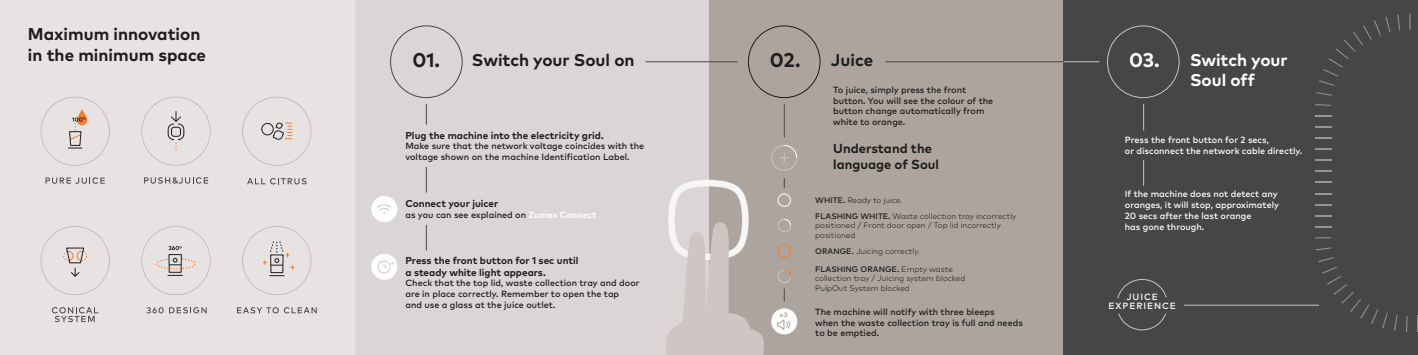
<style>
.page{position:relative;width:1418px;height:355px;background:#fff}
.page>*{position:absolute;margin:0;border:0;box-sizing:border-box;transform-origin:0 0}
.t1{font:700 19.8px "Mark Pro";color:#1d1d1b}
.t2{font:700 19.8px "Mark Pro";color:#fff}
.t3{font:700 17px/20.4px "Mark Pro";color:#1d1d1b}
.t4{font:700 17px/20.4px "Mark Pro";color:#fff}
.t5{font:700 13.1px/15.7px "Mark Pro";color:#1d1d1b}
.t6{font:700 10px/12px "Mark Pro";color:#1d1d1b}
.t7{font:500 9px/10.8px "Mark Pro";color:#1d1d1b}
.t8{font:500 9px/10.8px "Mark Pro";color:#fff}
.t9{font:500 9px "Mark Pro";letter-spacing:.1em;color:#fff}
.t10{font:300 8px/9.6px "Mark Pro";color:#1d1d1b}
.t11{font:700 6.5px "Mark Pro";color:#d0c5c2}
.t12{font:700 6.5px "Mark Pro";color:#ada49e}
.s1{font-weight:700;color:#fff}
.s2{font-weight:500}
</style>
<div class="page">
<div style="left:354px;top:0;width:355px;height:354px;background:#dbd6d5"></div>
<div style="left:709px;top:0;width:354px;height:354px;background:#ada49e"></div>
<div style="left:0;top:0;width:354px;height:354px;background:#e7e3e3"></div>
<div style="left:1063px;top:0;width:354px;height:354px;background:#474645"></div>
<svg style="left:144px;top:177px;width:64px;height:6px"></svg>
<svg style="left:247px;top:178px;width:59px;height:6px"></svg>
<svg style="left:41px;top:226px;width:68px;height:69px"></svg>
<svg style="left:1406px;top:316px;width:1px;height:15px"></svg>
<svg style="left:1417px;top:315px;width:1px;height:16px"></svg>
<svg style="left:1397px;top:14px;width:3px;height:16px"></svg>
<svg style="left:1409px;top:14px;width:1px;height:16px"></svg>
<svg style="left:1394px;top:315px;width:3px;height:15px"></svg>
<svg style="left:1316px;top:247px;width:15px;height:3px"></svg>
<svg style="left:1318px;top:257px;width:69px;height:71px"></svg>
<svg style="left:1315px;top:182px;width:16px;height:1px"></svg>
<svg style="left:1315px;top:171px;width:16px;height:1px"></svg>
<svg style="left:1315px;top:160px;width:16px;height:1px"></svg>
<svg style="left:1315px;top:193px;width:16px;height:1px"></svg>
<svg style="left:1315px;top:204px;width:16px;height:1px"></svg>
<svg style="left:1315px;top:237px;width:16px;height:1px"></svg>
<svg style="left:1315px;top:148px;width:16px;height:1px"></svg>
<svg style="left:1315px;top:226px;width:16px;height:1px"></svg>
<svg style="left:1315px;top:215px;width:16px;height:1px"></svg>
<svg style="left:1315px;top:137px;width:16px;height:1px"></svg>
<svg style="left:1319px;top:17px;width:71px;height:69px"></svg>
<svg style="left:1315px;top:126px;width:16px;height:1px"></svg>
<svg style="left:1315px;top:115px;width:16px;height:1px"></svg>
<svg style="left:1316px;top:92px;width:16px;height:4px"></svg>
<svg style="left:1315px;top:104px;width:16px;height:2px"></svg>
<svg style="left:1118px;top:313px;width:48px;height:17px"></svg>
<svg style="left:1117px;top:279px;width:50px;height:20px"></svg>
<hr style="left:1183px;top:304px;width:136px;height:1px;background:#c6c6c6">
<svg style="left:771px;top:145px;width:26px;height:26px"></svg>
<div style="left:777px;top:193px;width:13px;height:13px;border:1px solid #fff;border-radius:50%"></div>
<svg style="left:777px;top:219px;width:14px;height:13px"></svg>
<div style="left:777px;top:244px;width:13px;height:13px;border:1px solid #f07e31;border-radius:50%"></div>
<hr style="left:645px;top:61px;width:92px;height:1px;background:#474645">
<hr style="left:885px;top:61px;width:178px;height:1px;background:#474645">
<hr style="left:1063px;top:61px;width:36px;height:1px;background:#c6c6c6">
<div style="left:390px;top:25px;width:72px;height:73px;border:1px solid #474645;border-radius:50%"></div>
<div style="left:371px;top:196px;width:26px;height:26px;background:#fff;border-radius:50%"></div>
<div style="left:371px;top:253px;width:26px;height:26px;background:#fff;border-radius:50%"></div>
<div style="left:748px;top:25px;width:72px;height:73px;border:1px solid #1d1d1b;border-radius:50%"></div>
<div style="left:1106px;top:25px;width:73px;height:73px;border:1px solid #c6c6c6;border-radius:50%"></div>
<svg style="left:426px;top:167px;width:1px;height:25px"></svg>
<svg style="left:426px;top:104px;width:1px;height:20px"></svg>
<svg style="left:1143px;top:104px;width:1px;height:26px"></svg>
<svg style="left:1143px;top:160px;width:1px;height:25px"></svg>
<svg style="left:426px;top:224px;width:1px;height:26px"></svg>
<hr style="left:784px;top:104px;width:1px;height:33px;background:#474645">
<svg style="left:777px;top:269px;width:14px;height:32px"></svg>
<svg style="left:147px;top:307px;width:60px;height:6px"></svg>
<svg style="left:237px;top:307px;width:80px;height:6px"></svg>
<svg style="left:377px;top:204px;width:14px;height:10px"></svg>
<svg style="left:377px;top:260px;width:14px;height:14px"></svg>
<div style="left:771px;top:308px;width:26px;height:26px;background:#fff;border-radius:50%"></div>
<svg style="left:777px;top:319px;width:13px;height:11px"></svg>
<svg style="left:666px;top:179px;width:97px;height:175px"></svg>
<svg style="left:242px;top:226px;width:69px;height:69px"></svg>
<svg style="left:142px;top:226px;width:68px;height:69px"></svg>
<svg style="left:52px;top:307px;width:46px;height:15px"></svg>
<svg style="left:142px;top:97px;width:68px;height:68px"></svg>
<svg style="left:242px;top:97px;width:69px;height:68px"></svg>
<svg style="left:41px;top:97px;width:68px;height:68px"></svg>
<svg style="left:46px;top:177px;width:59px;height:6px"></svg>
<h2 class="t3" style="left:28px;top:22px;width:180px">Maximum innovation in the minimum space</h2>
<p class="t11" style="left:388px;top:259px;width:8px">1”</p>
<h1 class="t1" style="left:412px;top:45px;width:29px">01.</h1>
<h1 class="t1" style="left:770px;top:45px;width:32px">02.</h1>
<h2 class="t4" style="left:1189px;top:48px;width:99px">Switch your<br>Soul off</h2>
<h1 class="t2" style="left:1129px;top:45px;width:32px">03.</h1>
<h2 class="t3" style="left:472px;top:48px;width:164px">Switch your Soul on</h2>
<h2 class="t3" style="left:831px;top:48px;width:44px">Juice</h2>
<p class="t7" style="left:833px;top:83px;width:162px">To juice, simply press the front button. You will see the colour of the button change automatically from white to orange.</p>
<p class="t6" style="left:405px;top:128px;width:200px">Plug the machine into the electricity grid.</p>
<p class="t7" style="left:405px;top:140px;width:240px">Make sure that the network voltage coincides with the voltage shown on the machine Identification Label.</p>
<p class="t6" style="left:405px;top:196px;width:94px">Connect your juicer</p>
<p class="t7" style="left:405px;top:208px;width:193px">as you can see explained on <span class="s1">Zumex Connect</span></p>
<p class="t6" style="left:405px;top:253px;width:175px">Press the front button for 1 sec until a steady white light appears.</p>
<p class="t7" style="left:405px;top:277px;width:236px">Check that the top lid, waste collection tray and door are in place correctly. Remember to open the tap<br>and use a glass at the juice outlet.</p>
<p class="t12" style="left:779px;top:309px;width:9px">x3</p>
<h3 class="t5" style="left:833px;top:139px;width:107px">Understand the language of Soul</h3>
<p class="t10" style="left:815px;top:191px;width:202px;line-height:15.9px"><span class="s2">WHITE.</span> Ready to juice.<br><span class="s2">FLASHING WHITE.</span> Waste collection tray incorrectly</p>
<p class="t10" style="left:815px;top:220px;width:187px">positioned / Front door open / Top lid incorrectly positioned</p>
<p class="t10" style="left:815px;top:245px;width:106px"><span class="s2">ORANGE.</span> Juicing correctly.</p>
<p class="t10" style="left:815px;top:263px;width:152px"><span class="s2">FLASHING ORANGE.</span> Empty waste collection tray / Juicing system blocked<br>PulpOut System blocked</p>
<p class="t7" style="left:815px;top:305px;width:209px">The machine will notify with three bleeps<br>when the waste collection tray is full and needs to be emptied.</p>
<p class="t8" style="left:1124px;top:134px;width:179px">Press the front button for 2 secs,<br>or disconnect the network cable directly.</p>
<p class="t8" style="left:1124px;top:188px;width:156px">If the machine does not detect any oranges, it will stop, approximately<br>20 secs after the last orange<br>has gone through.</p>
<p class="t8" style="left:1126px;top:290px;width:33px">JUICE</p>
<p class="t9" style="left:1108px;top:298px;width:69px">EXPERIENCE</p>
</div>
